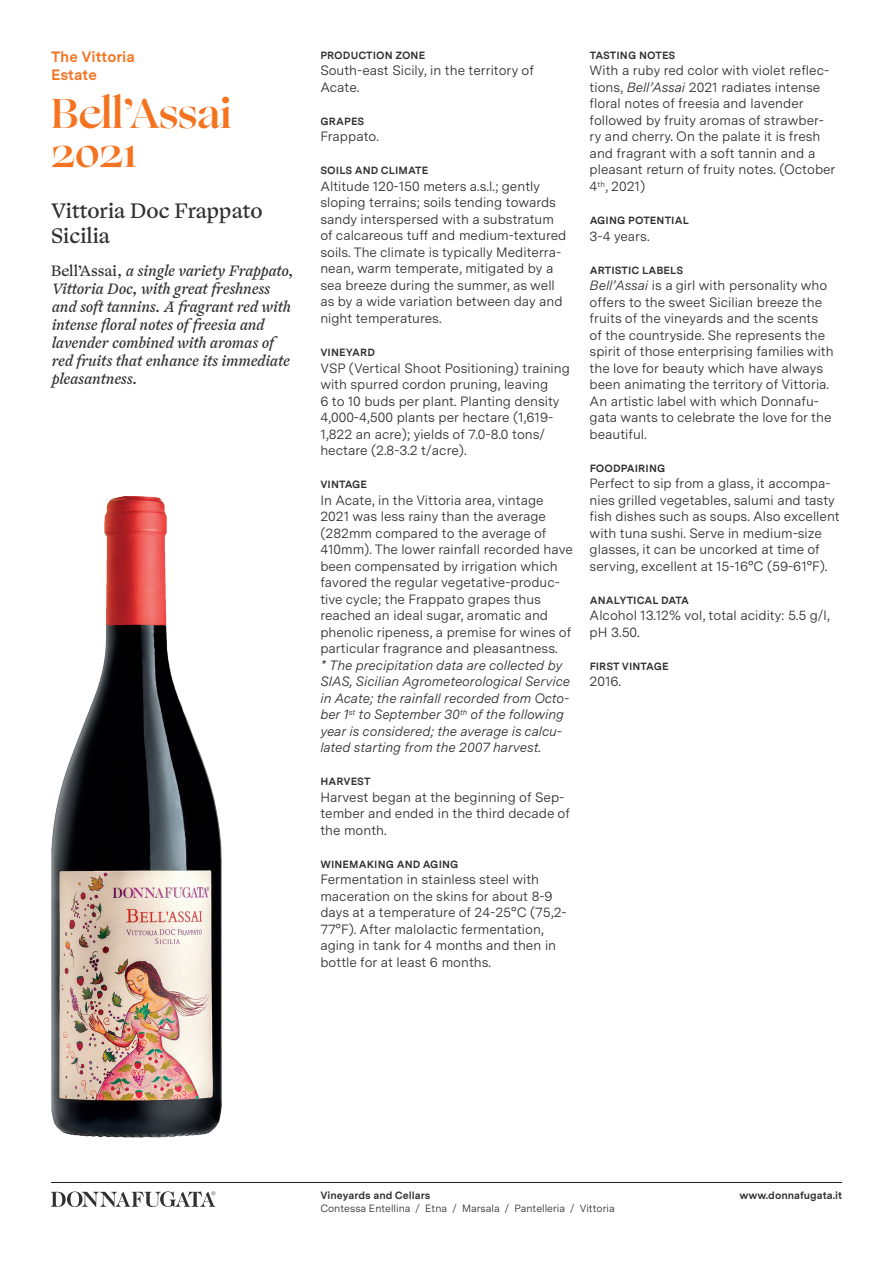
<style>
.page{position:relative;width:893px;height:1263px;background:#fff}
.page>*{position:absolute;margin:0;border:0;box-sizing:border-box;transform-origin:0 0}
.t1{font:700 42px/39px "Ogg";color:#f47321}
.t2{font:21px/25.2px "Ogg Text";color:#312f30}
.t3{font:italic 15px/18px "Ogg Text";color:#312f30}
.t4{font:700 15px/18px "Messina Sans";color:#f47321}
.t5{font:13.5px/16.5px "Messina Sans";color:#312f30}
.t6{font:italic 13.5px/16.5px "Messina Sans";color:#312f30}
.t7{font:700 10.5px "Messina Sans";letter-spacing:.01em;color:#312f30}
.t8{font:10.5px "Messina Sans";color:#312f30}
.s1{font-style:normal}
.s2{font-style:italic}
</style>
<div class="page">
<hr style="left:51px;top:1182px;width:791px;height:1px;background:#231f20">
<svg style="left:51px;top:1191px;width:164px;height:16px"></svg>
<img style="left:51px;top:496px;width:171px;height:642px">
<p class="t4" style="left:51px;top:47px;width:85px">The Vittoria<br>Estate</p>
<h1 class="t1" style="left:51px;top:94px;width:182px">Bell’Assai<br>2021</h1>
<h2 class="t2" style="left:51px;top:198px;width:213px">Vittoria Doc Frappato<br>Sicilia</h2>
<p class="t3" style="left:51px;top:262px;width:244px"><span class="s1">Bell’Assai</span>, a single variety Frappato, Vittoria Doc, with great freshness and soft tannins. A fragrant red with intense floral notes of freesia and lavender combined with aromas of red fruits that enhance its immediate pleasantness.</p>
<p class="t7" style="left:320px;top:47px;width:106px">PRODUCTION ZONE</p>
<p class="t5" style="left:320px;top:62px;width:215px">South-east Sicily, in the territory of<br>Acate.</p>
<p class="t7" style="left:320px;top:113px;width:45px">GRAPES</p>
<p class="t5" style="left:320px;top:128px;width:60px">Frappato.</p>
<p class="t7" style="left:320px;top:163px;width:109px">SOILS AND CLIMATE</p>
<p class="t5" style="left:320px;top:178px;width:248px">Altitude 120-150 meters a.s.l.; gently sloping terrains; soils tending towards sandy interspersed with a substratum of calcareous tuff and medium-textured soils. The climate is typically Mediterra&shy;nean, warm temperate, mitigated by a sea breeze during the summer, as well as by a wide variation between day and night temperatures.</p>
<p class="t7" style="left:320px;top:344px;width:56px">VINEYARD</p>
<p class="t5" style="left:320px;top:359px;width:251px">VSP (Vertical Shoot Positioning) training with spurred cordon pruning, leaving<br>6 to 10 buds per plant. Planting density 4,000-4,500 plants per hectare (1,619- 1,822 an acre); yields of 7.0-8.0 tons/ hectare (2.8-3.2 t/acre).</p>
<p class="t7" style="left:320px;top:476px;width:48px">VINTAGE</p>
<p class="t5" style="left:320px;top:491px;width:254px">In Acate, in the Vittoria area, vintage 2021 was less rainy than the average (282mm compared to the average of 410mm). The lower rainfall recorded have been compensated by irrigation which favored the regular vegetative-produc&shy;tive cycle; the Frappato grapes thus reached an ideal sugar, aromatic and phenolic ripeness, a premise for wines of particular fragrance and pleasantness.</p>
<p class="t6" style="left:320px;top:656px;width:251px">* The precipitation data are collected by SIAS, Sicilian Agrometeorological Service in Acate; the rainfall recorded from Octo&shy;ber 1<sup>st</sup> to September 30<sup>th</sup> of the following year is considered; the average is calcu&shy;lated starting from the 2007 harvest.</p>
<p class="t7" style="left:320px;top:773px;width:52px">HARVEST</p>
<p class="t5" style="left:320px;top:788px;width:251px">Harvest began at the beginning of Sep&shy;tember and ended in the third decade of the month.</p>
<p class="t7" style="left:320px;top:856px;width:140px">WINEMAKING AND AGING</p>
<p class="t5" style="left:320px;top:871px;width:248px">Fermentation in stainless steel with maceration on the skins for about 8-9 days at a temperature of 24-25°C (75,2- 77°F). After malolactic fermentation, aging in tank for 4 months and then in bottle for at least 6 months.</p>
<p class="t7" style="left:590px;top:47px;width:87px">TASTING NOTES</p>
<p class="t5" style="left:590px;top:62px;width:247px">With a ruby red color with violet reflec&shy;tions, <span class="s2">Bell’Assai</span> 2021 radiates intense floral notes of freesia and lavender followed by fruity aromas of strawber&shy;ry and cherry. On the palate it is fresh and fragrant with a soft tannin and a pleasant return of fruity notes. (October 4<sup>th</sup>, 2021)</p>
<p class="t7" style="left:590px;top:212px;width:101px">AGING POTENTIAL</p>
<p class="t5" style="left:590px;top:227px;width:61px">3-4 years.</p>
<p class="t7" style="left:590px;top:262px;width:95px">ARTISTIC LABELS</p>
<p class="t5" style="left:590px;top:277px;width:245px"><span class="s2">Bell’Assai</span> is a girl with personality who offers to the sweet Sicilian breeze the fruits of the vineyards and the scents of the countryside. She represents the spirit of those enterprising families with the love for beauty which have always been animating the territory of Vittoria.<br>An artistic label with which Donnafu&shy;gata wants to celebrate the love for the beautiful.</p>
<p class="t7" style="left:590px;top:460px;width:77px">FOODPAIRING</p>
<p class="t5" style="left:590px;top:475px;width:252px">Perfect to sip from a glass, it accompa&shy;nies grilled vegetables, salumi and tasty fish dishes such as soups. Also excellent with tuna sushi. Serve in medium-size glasses, it can be uncorked at time of serving, excellent at 15-16°C (59-61°F).</p>
<p class="t7" style="left:590px;top:592px;width:101px">ANALYTICAL DATA</p>
<p class="t5" style="left:590px;top:607px;width:242px">Alcohol 13.12% vol, total acidity: 5.5 g/l, pH 3.50.</p>
<p class="t7" style="left:590px;top:658px;width:80px">FIRST VINTAGE</p>
<p class="t5" style="left:590px;top:673px;width:33px">2016.</p>
<p class="t7" style="left:320px;top:1188px;width:112px">Vineyards and Cellars</p>
<p class="t7" style="left:739px;top:1188px;width:104px">www.donnafugata.it</p>
<p class="t8" style="left:320px;top:1200px;width:296px">Contessa Entellina / Etna / Marsala / Pantelleria / Vittoria</p>
</div>
